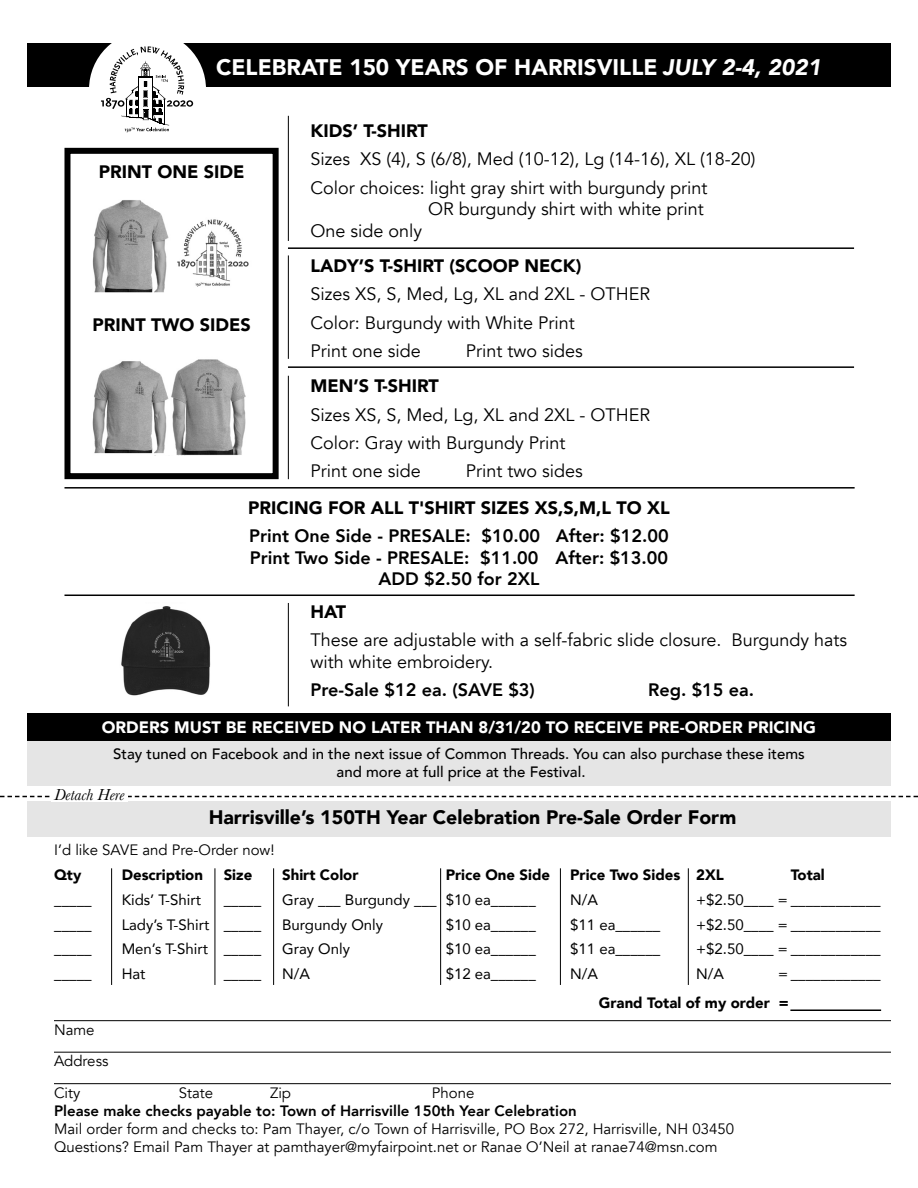
<style>
.page{position:relative;width:918px;height:1188px;background:#fff}
.page>*{position:absolute;margin:0;border:0;box-sizing:border-box;transform-origin:0 0}
.t1{font:900 22.5px "Avenir";color:#fff}
.t2{font:900 19.5px "Avenir";color:#000}
.t3{font:18px/21.6px "Avenir";color:#000;text-align:right}
.t4{font:800 18px "Avenir";color:#000}
.t5{font:900 18px "Avenir";color:#000}
.t6{font:900 16.5px "Avenir";color:#fff}
.t7{font:italic 16.5px "Baskerville";color:#000}
.Paragraph_Style_5{font:15px "Avenir";color:#000}
.Paragraph_Style_3{font:15px "Avenir";color:#000}
.t8{font:500 15px/18px "Avenir";color:#000;text-align:center}
.Paragraph_Style_5-2{font:900 15px "Avenir";color:#000}
.t9{font:800 15px "Avenir";color:#000}
.Paragraph_Style_1{font:15px "Avenir";color:#000}
.s1{font-style:italic}
</style>
<div class="page">
<div style="left:27px;top:43px;width:864px;height:43px;background:#000"></div>
<svg style="left:0;top:796px;width:918px;height:1px"></svg>
<hr style="left:288px;top:247px;width:566px;height:2px;background:#000">
<hr style="left:288px;top:366px;width:566px;height:2px;background:#000">
<hr style="left:64px;top:487px;width:791px;height:2px;background:#000">
<hr style="left:64px;top:595px;width:791px;height:1px;background:#000">
<div style="left:27px;top:801px;width:864px;height:36px;background:#e5e5e5"></div>
<hr style="left:790px;top:1010px;width:91px;height:1px;background:#000">
<hr style="left:215px;top:868px;width:1px;height:117px;background:#000">
<hr style="left:273px;top:868px;width:1px;height:117px;background:#000">
<hr style="left:440px;top:868px;width:1px;height:117px;background:#000">
<hr style="left:560px;top:868px;width:1px;height:117px;background:#000">
<hr style="left:111px;top:868px;width:1px;height:117px;background:#000">
<hr style="left:688px;top:868px;width:1px;height:117px;background:#000">
<div style="left:89px;top:31px;width:117px;height:117px;background:#fff;border-radius:50%"></div>
<svg style="left:101px;top:46px;width:92px;height:86px"></svg>
<hr style="left:288px;top:116px;width:1px;height:125px;background:#000">
<hr style="left:288px;top:255px;width:1px;height:104px;background:#000">
<hr style="left:288px;top:376px;width:1px;height:103px;background:#000">
<hr style="left:288px;top:603px;width:1px;height:103px;background:#000">
<div style="left:27px;top:741px;width:864px;height:45px;background:#e5e5e5"></div>
<div style="left:27px;top:713px;width:864px;height:28px;background:#000"></div>
<div style="left:51px;top:786px;width:77px;height:15px;background:#fff"></div>
<img style="left:121px;top:606px;width:89px;height:90px">
<img style="left:92px;top:200px;width:157px;height:93px">
<div style="left:154px;top:198px;width:36px;height:11px;background:#fff"></div>
<img style="left:92px;top:359px;width:154px;height:96px">
<div style="left:86px;top:350px;width:25px;height:16px;background:#fff"></div>
<div style="left:234px;top:350px;width:25px;height:16px;background:#fff"></div>
<div style="left:64px;top:148px;width:215px;height:331px;border:6px solid #000"></div>
<hr style="left:54px;top:1020px;width:837px;height:1px;background:#000">
<hr style="left:54px;top:1052px;width:837px;height:1px;background:#000">
<hr style="left:54px;top:1083px;width:837px;height:1px;background:#000">
<p class="t1" style="left:216px;top:48px;width:607px">CELEBRATE 150 YEARS OF HARRISVILLE <span class="s1">JULY 2-4, 2021</span></p>
<p class="t5" style="left:99px;top:156px;width:147px">PRINT ONE SIDE</p>
<p class="t5" style="left:92px;top:310px;width:160px">PRINT TWO SIDES</p>
<p class="t5" style="left:310px;top:115px;width:119px">KIDS’ T-SHIRT</p>
<p class="t3" style="left:310px;top:149px;width:447px">Sizes XS (4), S (6/8), Med (10-12), Lg (14-16), XL (18-20)</p>
<p class="t3" style="left:310px;top:177px;width:398px">Color choices: light gray shirt with burgundy print<br>OR burgundy shirt with white print</p>
<p class="t3" style="left:310px;top:220px;width:113px">One side only</p>
<p class="t5" style="left:310px;top:250px;width:272px">LADY’S T-SHIRT (SCOOP NECK)</p>
<p class="t3" style="left:310px;top:284px;width:341px">Sizes XS, S, Med, Lg, XL and 2XL - OTHER</p>
<p class="t3" style="left:310px;top:312px;width:266px">Color: Burgundy with White Print</p>
<p class="t3" style="left:310px;top:340px;width:112px">Print one side</p>
<p class="t3" style="left:466px;top:340px;width:118px">Print two sides</p>
<p class="t5" style="left:310px;top:371px;width:130px">MEN’S T-SHIRT</p>
<p class="t3" style="left:310px;top:404px;width:341px">Sizes XS, S, Med, Lg, XL and 2XL - OTHER</p>
<p class="t3" style="left:310px;top:432px;width:256px">Color: Gray with Burgundy Print</p>
<p class="t3" style="left:310px;top:461px;width:112px">Print one side</p>
<p class="t3" style="left:466px;top:461px;width:118px">Print two sides</p>
<p class="t5" style="left:248px;top:492px;width:423px">PRICING FOR ALL T'SHIRT SIZES XS,S,M,L TO XL</p>
<p class="t4" style="left:249px;top:522px;width:421px">Print One Side - PRESALE: $10.00 After: $12.00</p>
<p class="t4" style="left:250px;top:544px;width:420px">Print Two Side - PRESALE: $11.00 After: $13.00</p>
<p class="t4" style="left:379px;top:565px;width:162px">ADD $2.50 for 2XL</p>
<p class="t5" style="left:310px;top:596px;width:37px">HAT</p>
<p class="t3" style="left:310px;top:629px;width:538px;text-align:left">These are adjustable with a self-fabric slide closure. Burgundy hats with white embroidery.</p>
<p class="t4" style="left:310px;top:676px;width:226px">Pre-Sale $12 ea. (SAVE $3)</p>
<p class="t4" style="left:648px;top:676px;width:108px">Reg. $15 ea.</p>
<p class="t6" style="left:102px;top:713px;width:716px">ORDERS MUST BE RECEIVED NO LATER THAN 8/31/20 TO RECEIVE PRE-ORDER PRICING</p>
<p class="t8" style="left:113px;top:744px;width:693px">Stay tuned on Facebook and in the next issue of Common Threads. You can also purchase these items and more at full price at the Festival.</p>
<p class="t7" style="left:54px;top:784px;width:72px">Detach Here</p>
<p class="t2" style="left:209px;top:800px;width:529px">Harrisville’s 150TH Year Celebration Pre-Sale Order Form</p>
<p class="Paragraph_Style_3" style="left:54px;top:841px;width:222px">I’d like SAVE and Pre-Order now!</p>
<p class="Paragraph_Style_5-2" style="left:54px;top:862px;width:29px">Qty</p>
<p class="Paragraph_Style_5-2" style="left:122px;top:862px;width:83px">Description</p>
<p class="Paragraph_Style_5-2" style="left:224px;top:862px;width:30px">Size</p>
<p class="Paragraph_Style_5-2" style="left:282px;top:862px;width:78px">Shirt Color</p>
<p class="Paragraph_Style_5-2" style="left:446px;top:862px;width:106px">Price One Side</p>
<p class="Paragraph_Style_5-2" style="left:570px;top:862px;width:155px">Price Two Sides 2XL</p>
<p class="Paragraph_Style_5-2" style="left:791px;top:862px;width:36px">Total</p>
<p class="Paragraph_Style_5" style="left:54px;top:888px;width:39px">_____</p>
<p class="Paragraph_Style_5" style="left:282px;top:888px;width:255px">Gray ___ Burgundy ___ $10 ea______</p>
<p class="Paragraph_Style_5" style="left:570px;top:888px;width:29px">N/A</p>
<p class="Paragraph_Style_5" style="left:696px;top:888px;width:186px">+$2.50____ = ____________</p>
<p class="Paragraph_Style_5" style="left:122px;top:888px;width:81px">Kids’ T-Shirt</p>
<p class="Paragraph_Style_5" style="left:224px;top:888px;width:39px">_____</p>
<p class="Paragraph_Style_5" style="left:54px;top:912px;width:39px">_____</p>
<p class="Paragraph_Style_5" style="left:54px;top:937px;width:39px">_____</p>
<p class="Paragraph_Style_5" style="left:54px;top:962px;width:39px">_____</p>
<p class="Paragraph_Style_5" style="left:122px;top:912px;width:141px">Lady’s T-Shirt _____</p>
<p class="Paragraph_Style_5" style="left:282px;top:912px;width:102px">Burgundy Only</p>
<p class="Paragraph_Style_5" style="left:446px;top:912px;width:92px">$10 ea______</p>
<p class="Paragraph_Style_5" style="left:570px;top:912px;width:92px">$11 ea______</p>
<p class="Paragraph_Style_5" style="left:696px;top:912px;width:186px">+$2.50____ = ____________</p>
<p class="Paragraph_Style_5" style="left:122px;top:937px;width:141px">Men’s T-Shirt _____</p>
<p class="Paragraph_Style_5" style="left:282px;top:937px;width:69px">Gray Only</p>
<p class="Paragraph_Style_5" style="left:446px;top:937px;width:92px">$10 ea______</p>
<p class="Paragraph_Style_5" style="left:570px;top:937px;width:92px">$11 ea______</p>
<p class="Paragraph_Style_5" style="left:696px;top:937px;width:186px">+$2.50____ = ____________</p>
<p class="Paragraph_Style_5" style="left:122px;top:962px;width:25px">Hat</p>
<p class="Paragraph_Style_5" style="left:224px;top:962px;width:39px">_____</p>
<p class="Paragraph_Style_5" style="left:282px;top:962px;width:29px">N/A</p>
<p class="Paragraph_Style_5" style="left:446px;top:962px;width:92px">$12 ea______</p>
<p class="Paragraph_Style_5" style="left:570px;top:962px;width:29px">N/A</p>
<p class="Paragraph_Style_5" style="left:696px;top:962px;width:29px">N/A</p>
<p class="Paragraph_Style_5" style="left:778px;top:962px;width:104px">= ____________</p>
<p class="Paragraph_Style_5-2" style="left:599px;top:990px;width:191px">Grand Total of my order =</p>
<p class="Paragraph_Style_1" style="left:54px;top:1020px;width:42px">Name</p>
<p class="Paragraph_Style_1" style="left:54px;top:1052px;width:56px">Address</p>
<p class="Paragraph_Style_1" style="left:54px;top:1083px;width:28px">City</p>
<p class="Paragraph_Style_1" style="left:179px;top:1083px;width:36px">State</p>
<p class="Paragraph_Style_1" style="left:270px;top:1083px;width:23px">Zip</p>
<p class="Paragraph_Style_1" style="left:432px;top:1083px;width:44px">Phone</p>
<p class="t9" style="left:54px;top:1099px;width:524px">Please make checks payable to: Town of Harrisville 150th Year Celebration</p>
<p class="Paragraph_Style_3" style="left:54px;top:1119px;width:682px">Mail order form and checks to: Pam Thayer, c/o Town of Harrisville, PO Box 272, Harrisville, NH 03450</p>
<p class="Paragraph_Style_3" style="left:54px;top:1137px;width:665px">Questions? Email Pam Thayer at pamthayer@myfairpoint.net or Ranae O’Neil at ranae74@msn.com</p>
</div>
